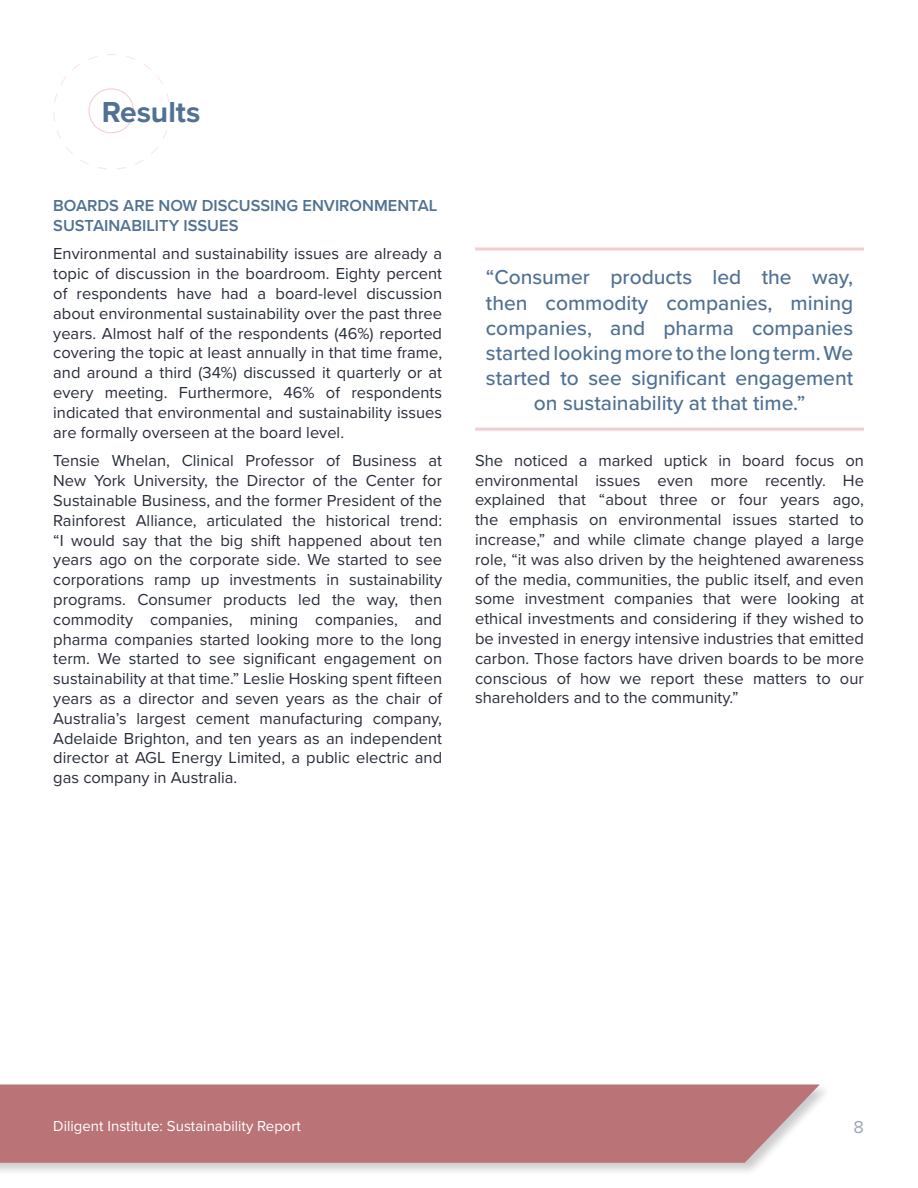
<style>
.page{position:relative;width:918px;height:1188px;background:#fff}
.page>*{position:absolute;margin:0;border:0;box-sizing:border-box;transform-origin:0 0}
.t1{font:700 30px "Proxima Nova";color:#507193}
.t2{font:500 21px/25.2px "Proxima Nova";color:#507193;text-align:center}
.t3{font:18px "Proxima Nova";color:#9ba7b5}
.t4{font:16.5px/19.8px "Proxima Nova";color:#292d39;text-align:justify}
.t5{font:600 16.5px/19.5px "Proxima Nova";color:#507193}
.t6{font:15px "Proxima Nova";color:#fff}
</style>
<div class="page">
<svg style="left:53px;top:54px;width:117px;height:115px"></svg>
<div style="left:0;top:1082px;width:833px;height:95px;background:#000;opacity:.24"></div>
<div style="left:0;top:1084px;width:820px;height:79px;background:#ba7477"></div>
<hr style="left:475px;top:247px;width:389px;height:3px;background:#f3c3c5">
<hr style="left:475px;top:428px;width:389px;height:3px;background:#f3c3c5">
<h1 class="t1" style="left:102px;top:90px;width:100px">Results</h1>
<p class="t5" style="left:53px;top:195px;width:386px">BOARDS ARE NOW DISCUSSING ENVIRONMENTAL<br>SUSTAINABILITY ISSUES</p>
<p class="t4" style="left:53px;top:243px;width:390px">Environmental and sustainability issues are already a topic of discussion in the boardroom. Eighty percent of respondents have had a board-level discussion about environmental sustainability over the past three years. Almost half of the respondents (46%) reported covering the topic at least annually in that time frame, and around a third (34%) discussed it quarterly or at every meeting. Furthermore, 46% of respondents indicated that environmental and sustainability issues are formally overseen at the board level.</p>
<p class="t4" style="left:53px;top:450px;width:390px">Tensie Whelan, Clinical Professor of Business at New York University, the Director of the Center for Sustainable Business, and the former President of the Rainforest Alliance, articulated the historical trend: “I would say that the big shift happened about ten years ago on the corporate side. We started to see corporations ramp up investments in sustainability programs. Consumer products led the way, then commodity companies, mining companies, and pharma companies started looking more to the long term. We started to see significant engagement on sustainability at that time.” Leslie Hosking spent fifteen years as a director and seven years as the chair of Australia’s largest cement manufacturing company, Adelaide Brighton, and ten years as an independent director at AGL Energy Limited, a public electric and gas company in Australia.</p>
<p class="t4" style="left:475px;top:450px;width:390px">She noticed a marked uptick in board focus on environmental issues even more recently. He explained that “about three or four years ago, the emphasis on environmental issues started to increase,” and while climate change played a large role, “it was also driven by the heightened awareness of the media, communities, the public itself, and even some investment companies that were looking at ethical investments and considering if they wished to be invested in energy intensive industries that emitted carbon. Those factors have driven boards to be more conscious of how we report these matters to our shareholders and to the community.”</p>
<p class="t2" style="left:486px;top:264px;width:369px">“Consumer products led the way, then commodity companies, mining companies, and pharma companies started looking more to the long term. We started to see significant engagement on sustainability at that time.”</p>
<p class="t6" style="left:53px;top:1114px;width:249px">Diligent Institute: Sustainability Report</p>
<p class="t3" style="left:854px;top:1113px;width:12px">8</p>
</div>
